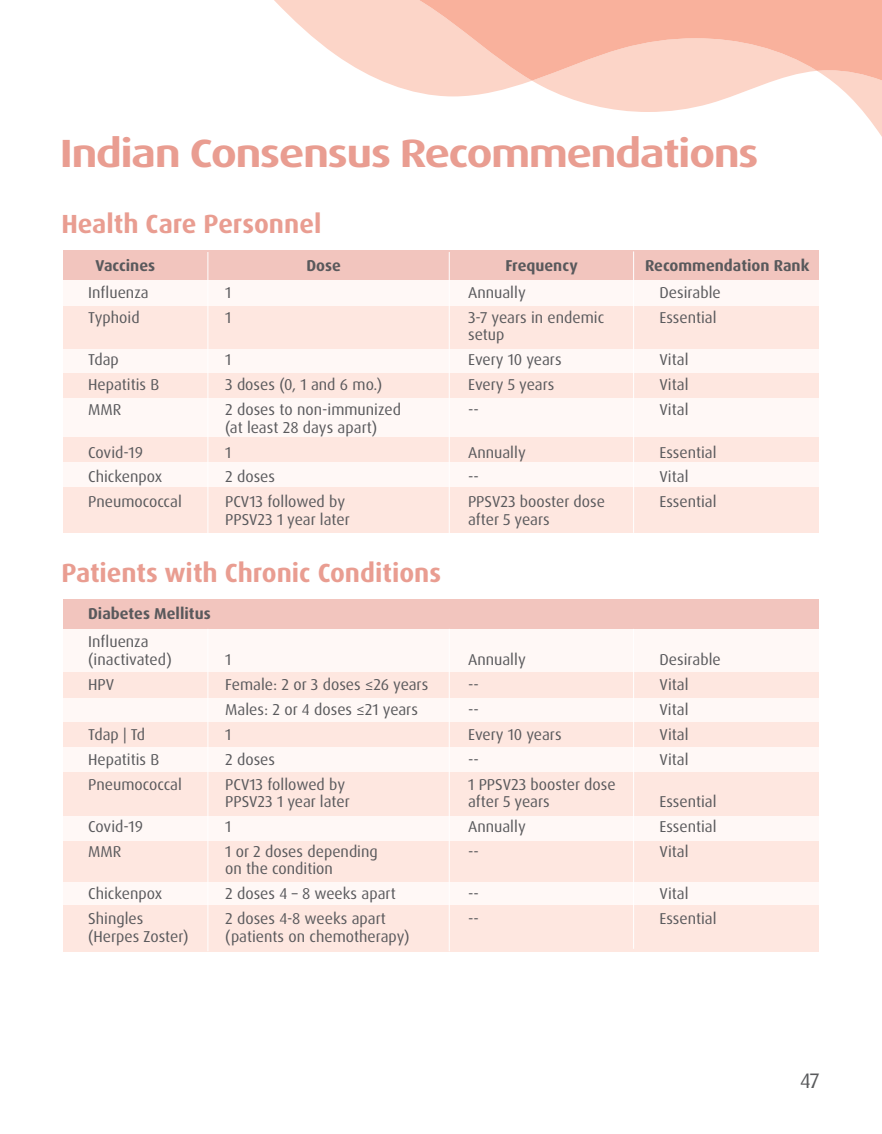
<style>
.page{position:relative;width:882px;height:1134px;background:#fff}
.page>*{position:absolute;margin:0;border:0;box-sizing:border-box;transform-origin:0 0}
.t1{font:700 expanded 39.38px "Dax Pro";letter-spacing:-.025em;color:#e99d91}
.t2{font:700 26.25px "Dax Pro";color:#e99d91}
.t3{font:21px "Dax Pro";color:#595a5c}
.t4{font:15.75px/17.5px "Dax Pro";color:#59595c}
.t5{font:700 15.75px "Dax Pro";color:#59595c}
</style>
<div class="page">
<svg style="left:274px;top:0;width:608px;height:137px"></svg>
<svg style="left:419px;top:0;width:463px;height:112px;background:#fbcabb"></svg>
<div style="left:63px;top:250px;width:756px;height:30px;background:#f2c5be"></div>
<div style="left:63px;top:281px;width:756px;height:25px;background:#fff8f6"></div>
<div style="left:63px;top:348px;width:756px;height:25px;background:#fff8f6"></div>
<div style="left:63px;top:306px;width:756px;height:42px;background:#fee7e0"></div>
<div style="left:63px;top:373px;width:756px;height:26px;background:#fee7e0"></div>
<div style="left:63px;top:437px;width:756px;height:25px;background:#fee7e0"></div>
<div style="left:63px;top:462px;width:756px;height:25px;background:#fff8f6"></div>
<div style="left:63px;top:487px;width:756px;height:46px;background:#fee7e0"></div>
<div style="left:63px;top:399px;width:756px;height:38px;background:#fff8f6"></div>
<hr style="left:633px;top:251px;width:1px;height:282px;background:#fff">
<hr style="left:208px;top:252px;width:1px;height:281px;background:#fff">
<hr style="left:449px;top:252px;width:1px;height:281px;background:#fff">
<div style="left:63px;top:599px;width:756px;height:30px;background:#f2c5be"></div>
<div style="left:63px;top:629px;width:756px;height:43px;background:#fff8f6"></div>
<div style="left:63px;top:697px;width:756px;height:25px;background:#fff8f6"></div>
<div style="left:63px;top:672px;width:756px;height:25px;background:#fee7e0"></div>
<div style="left:63px;top:722px;width:756px;height:26px;background:#fee7e0"></div>
<div style="left:63px;top:748px;width:756px;height:25px;background:#fff8f6"></div>
<div style="left:63px;top:773px;width:756px;height:43px;background:#fee7e0"></div>
<div style="left:63px;top:816px;width:756px;height:25px;background:#fff8f6"></div>
<div style="left:63px;top:841px;width:756px;height:41px;background:#fee7e0"></div>
<div style="left:63px;top:882px;width:756px;height:23px;background:#fff8f6"></div>
<div style="left:63px;top:905px;width:756px;height:46px;background:#fee7e0"></div>
<hr style="left:208px;top:629px;width:1px;height:322px;background:#fff">
<hr style="left:449px;top:629px;width:1px;height:322px;background:#fff">
<hr style="left:633px;top:629px;width:1px;height:320px;background:#fff">
<h1 class="t1" style="left:60px;top:128px;width:700px">Indian Consensus Recommendations</h1>
<h2 class="t2" style="left:61px;top:207px;width:261px">Health Care Personnel</h2>
<p class="t5" style="left:96px;top:255px;width:61px">Vaccines</p>
<p class="t5" style="left:306px;top:255px;width:36px">Dose</p>
<p class="t5" style="left:505px;top:255px;width:74px">Frequency</p>
<p class="t5" style="left:645px;top:255px;width:166px">Recommendation Rank</p>
<p class="t4" style="left:88px;top:284px;width:62px">Influenza</p>
<p class="t4" style="left:225px;top:284px;width:8px">1</p>
<p class="t4" style="left:468px;top:284px;width:59px">Annually</p>
<p class="t4" style="left:660px;top:284px;width:63px">Desirable</p>
<p class="t4" style="left:88px;top:309px;width:53px">Typhoid</p>
<p class="t4" style="left:225px;top:309px;width:8px">1</p>
<p class="t4" style="left:468px;top:309px;width:138px">3-7 years in endemic</p>
<p class="t4" style="left:660px;top:309px;width:59px">Essential</p>
<p class="t4" style="left:468px;top:326px;width:38px">setup</p>
<p class="t4" style="left:88px;top:351px;width:32px">Tdap</p>
<p class="t4" style="left:225px;top:351px;width:8px">1</p>
<p class="t4" style="left:468px;top:351px;width:95px">Every 10 years</p>
<p class="t4" style="left:660px;top:351px;width:31px">Vital</p>
<p class="t4" style="left:88px;top:376px;width:73px">Hepatitis B</p>
<p class="t4" style="left:225px;top:376px;width:159px">3 doses (0, 1 and 6 mo.)</p>
<p class="t4" style="left:468px;top:376px;width:88px">Every 5 years</p>
<p class="t4" style="left:660px;top:376px;width:31px">Vital</p>
<p class="t4" style="left:88px;top:401px;width:35px">MMR</p>
<p class="t4" style="left:225px;top:401px;width:177px">2 doses to non-immunized</p>
<p class="t4" style="left:468px;top:401px;width:12px">--</p>
<p class="t4" style="left:660px;top:401px;width:31px">Vital</p>
<p class="t4" style="left:225px;top:418px;width:154px">(at least 28 days apart)</p>
<p class="t4" style="left:88px;top:443px;width:56px">Covid-19</p>
<p class="t4" style="left:225px;top:443px;width:8px">1</p>
<p class="t4" style="left:468px;top:443px;width:59px">Annually</p>
<p class="t4" style="left:660px;top:443px;width:59px">Essential</p>
<p class="t4" style="left:88px;top:468px;width:76px">Chickenpox</p>
<p class="t4" style="left:225px;top:468px;width:51px">2 doses</p>
<p class="t4" style="left:468px;top:468px;width:12px">--</p>
<p class="t4" style="left:660px;top:468px;width:31px">Vital</p>
<p class="t4" style="left:88px;top:493px;width:95px">Pneumococcal</p>
<p class="t4" style="left:225px;top:493px;width:121px">PCV13 followed by</p>
<p class="t4" style="left:468px;top:493px;width:138px">PPSV23 booster dose</p>
<p class="t4" style="left:660px;top:493px;width:59px">Essential</p>
<p class="t4" style="left:225px;top:511px;width:126px">PPSV23 1 year later</p>
<p class="t4" style="left:468px;top:511px;width:83px">after 5 years</p>
<h2 class="t2" style="left:61px;top:555px;width:381px">Patients with Chronic Conditions</h2>
<p class="t5" style="left:88px;top:604px;width:124px">Diabetes Mellitus</p>
<p class="t4" style="left:88px;top:633px;width:85px">Influenza (inactivated)</p>
<p class="t4" style="left:225px;top:651px;width:8px">1</p>
<p class="t4" style="left:468px;top:651px;width:59px">Annually</p>
<p class="t4" style="left:660px;top:651px;width:63px">Desirable</p>
<p class="t4" style="left:88px;top:676px;width:28px">HPV</p>
<p class="t4" style="left:225px;top:676px;width:205px">Female: 2 or 3 doses ≤26 years</p>
<p class="t4" style="left:468px;top:676px;width:12px">--</p>
<p class="t4" style="left:660px;top:676px;width:31px">Vital</p>
<p class="t4" style="left:225px;top:701px;width:194px">Males: 2 or 4 doses ≤21 years</p>
<p class="t4" style="left:468px;top:701px;width:12px">--</p>
<p class="t4" style="left:660px;top:701px;width:31px">Vital</p>
<p class="t4" style="left:88px;top:726px;width:59px">Tdap | Td</p>
<p class="t4" style="left:225px;top:726px;width:8px">1</p>
<p class="t4" style="left:468px;top:726px;width:95px">Every 10 years</p>
<p class="t4" style="left:660px;top:726px;width:31px">Vital</p>
<p class="t4" style="left:88px;top:750px;width:73px">Hepatitis B</p>
<p class="t4" style="left:225px;top:750px;width:51px">2 doses</p>
<p class="t4" style="left:468px;top:750px;width:12px">--</p>
<p class="t4" style="left:660px;top:750px;width:31px">Vital</p>
<p class="t4" style="left:88px;top:775px;width:95px">Pneumococcal</p>
<p class="t4" style="left:225px;top:775px;width:121px">PCV13 followed by</p>
<p class="t4" style="left:468px;top:775px;width:149px">1 PPSV23 booster dose</p>
<p class="t4" style="left:225px;top:793px;width:126px">PPSV23 1 year later</p>
<p class="t4" style="left:468px;top:793px;width:83px">after 5 years</p>
<p class="t4" style="left:660px;top:793px;width:59px">Essential</p>
<p class="t4" style="left:88px;top:818px;width:56px">Covid-19</p>
<p class="t4" style="left:225px;top:818px;width:8px">1</p>
<p class="t4" style="left:468px;top:818px;width:59px">Annually</p>
<p class="t4" style="left:660px;top:818px;width:59px">Essential</p>
<p class="t4" style="left:88px;top:843px;width:35px">MMR</p>
<p class="t4" style="left:225px;top:843px;width:154px">1 or 2 doses depending</p>
<p class="t4" style="left:468px;top:843px;width:12px">--</p>
<p class="t4" style="left:660px;top:843px;width:31px">Vital</p>
<p class="t4" style="left:225px;top:860px;width:109px">on the condition</p>
<p class="t4" style="left:88px;top:885px;width:76px">Chickenpox</p>
<p class="t4" style="left:225px;top:885px;width:172px">2 doses 4 – 8 weeks apart</p>
<p class="t4" style="left:468px;top:885px;width:12px">--</p>
<p class="t4" style="left:660px;top:885px;width:31px">Vital</p>
<p class="t4" style="left:88px;top:910px;width:57px">Shingles</p>
<p class="t4" style="left:225px;top:910px;width:162px">2 doses 4-8 weeks apart</p>
<p class="t4" style="left:468px;top:910px;width:12px">--</p>
<p class="t4" style="left:660px;top:910px;width:59px">Essential</p>
<p class="t4" style="left:88px;top:928px;width:102px">(Herpes Zoster)</p>
<p class="t4" style="left:225px;top:928px;width:186px">(patients on chemotherapy)</p>
<h3 class="t3" style="left:800px;top:1067px;width:21px">47</h3>
</div>
